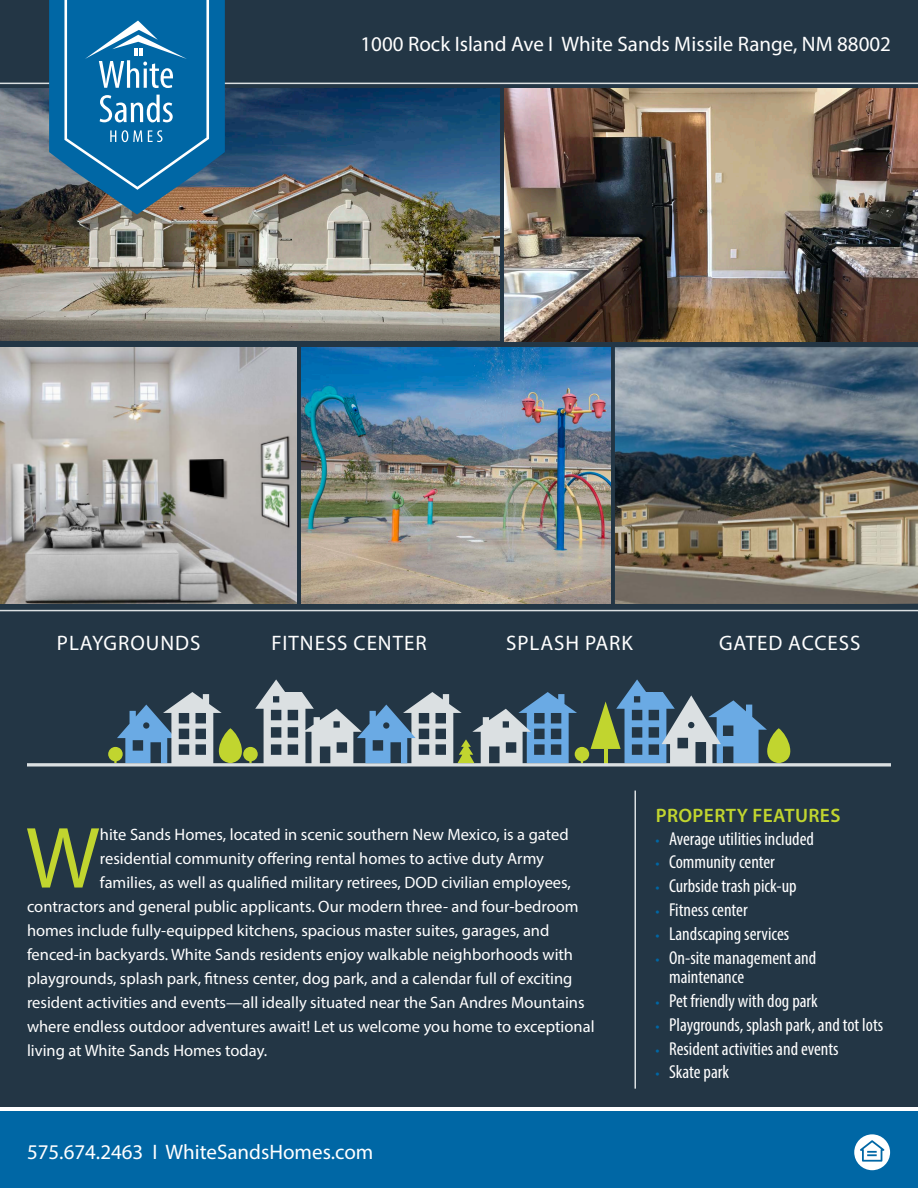
<style>
.page{position:relative;width:918px;height:1188px;background:#fff}
.page>*{position:absolute;margin:0;border:0;box-sizing:border-box;transform-origin:0 0}
.t1{font:87.75px "Myriad Pro";color:#c1d52f}
.t2{font:21px "Myriad Pro";color:#fff}
.t3{font:21px "Myriad Pro";letter-spacing:.045em;color:#fff}
.t4{font:600 19.5px "Myriad Pro";letter-spacing:.02em;color:#c1d52f}
.t5{font:condensed 18.75px/19.5px "Myriad Pro";color:#fff}
.t6{font:16.5px "Myriad Pro";color:#fff}
.s1{font-weight:600;font-size:15px;color:#0067a5}
</style>
<div class="page">
<div style="left:0;top:0;width:918px;height:1107px;background:#233645"></div>
<div style="left:0;top:1112px;width:918px;height:76px;background:#0067a5"></div>
<svg style="left:854px;top:1134px;width:36px;height:36px"></svg>
<hr style="left:0;top:83px;width:918px;height:1px;background:#dbe0e2">
<hr style="left:0;top:610px;width:918px;height:1px;background:#dbe0e2">
<hr style="left:634px;top:791px;width:2px;height:298px;background:#dbe0e2">
<svg style="left:27px;top:679px;width:864px;height:88px"></svg>
<svg style="left:357px;top:705px;width:59px;height:58px"></svg>
<img style="left:0;top:88px;width:500px;height:253px">
<img style="left:302px;top:347px;width:308px;height:257px">
<img style="left:615px;top:347px;width:303px;height:257px">
<img style="left:0;top:347px;width:297px;height:257px">
<img style="left:504px;top:88px;width:414px;height:254px">
<svg style="left:49px;top:0;width:176px;height:215px;background:#2673a1"></svg>
<p class="t2" style="left:361px;top:31px;width:532px">1000 Rock Island Ave I White Sands Missile Range, NM 88002</p>
<p class="t3" style="left:57px;top:630px;width:145px">PLAYGROUNDS</p>
<p class="t3" style="left:271px;top:630px;width:157px">FITNESS CENTER</p>
<p class="t3" style="left:506px;top:630px;width:128px">SPLASH PARK</p>
<p class="t3" style="left:719px;top:630px;width:143px">GATED ACCESS</p>
<h1 class="t1" style="left:26px;top:804px;width:76px">W</h1>
<p class="t6" style="left:100px;top:824px;width:470px">hite Sands Homes, located in scenic southern New Mexico, is a gated</p>
<p class="t6" style="left:100px;top:848px;width:446px">residential community offering rental homes to active duty Army</p>
<p class="t6" style="left:100px;top:872px;width:473px">families, as well as qualified military retirees, DOD civilian employees,</p>
<p class="t6" style="left:27px;top:896px;width:553px">contractors and general public applicants. Our modern three- and four-bedroom</p>
<p class="t6" style="left:27px;top:920px;width:524px">homes include fully-equipped kitchens, spacious master suites, garages, and</p>
<p class="t6" style="left:27px;top:944px;width:548px">fenced-in backyards. White Sands residents enjoy walkable neighborhoods with</p>
<p class="t6" style="left:27px;top:968px;width:547px">playgrounds, splash park, fitness center, dog park, and a calendar full of exciting</p>
<p class="t6" style="left:27px;top:992px;width:559px">resident activities and events—all ideally situated near the San Andres Mountains</p>
<p class="t6" style="left:27px;top:1016px;width:569px">where endless outdoor adventures await! Let us welcome you home to exceptional</p>
<p class="t6" style="left:27px;top:1040px;width:242px">living at White Sands Homes today.</p>
<p class="t2" style="left:27px;top:1139px;width:348px">575.674.2463 I WhiteSandsHomes.com</p>
<p class="t4" style="left:656px;top:803px;width:186px">PROPERTY FEATURES</p>
<p class="t5" style="left:656px;top:828px;width:160px"><span class="s1">•</span> Average utilities included</p>
<p class="t5" style="left:656px;top:852px;width:121px"><span class="s1">•</span> Community center</p>
<p class="t5" style="left:656px;top:876px;width:143px"><span class="s1">•</span> Curbside trash pick-up</p>
<p class="t5" style="left:656px;top:900px;width:94px"><span class="s1">•</span> Fitness center</p>
<p class="t5" style="left:656px;top:924px;width:135px"><span class="s1">•</span> Landscaping services</p>
<p class="t5" style="left:669px;top:948px;width:149px;text-indent:-14px"><span class="s1">•</span> On-site management and maintenance</p>
<p class="t5" style="left:656px;top:991px;width:164px"><span class="s1">•</span> Pet friendly with dog park</p>
<p class="t5" style="left:656px;top:1015px;width:229px"><span class="s1">•</span> Playgrounds, splash park, and tot lots</p>
<p class="t5" style="left:656px;top:1038px;width:185px"><span class="s1">•</span> Resident activities and events</p>
<p class="t5" style="left:656px;top:1062px;width:75px"><span class="s1">•</span> Skate park</p>
</div>
